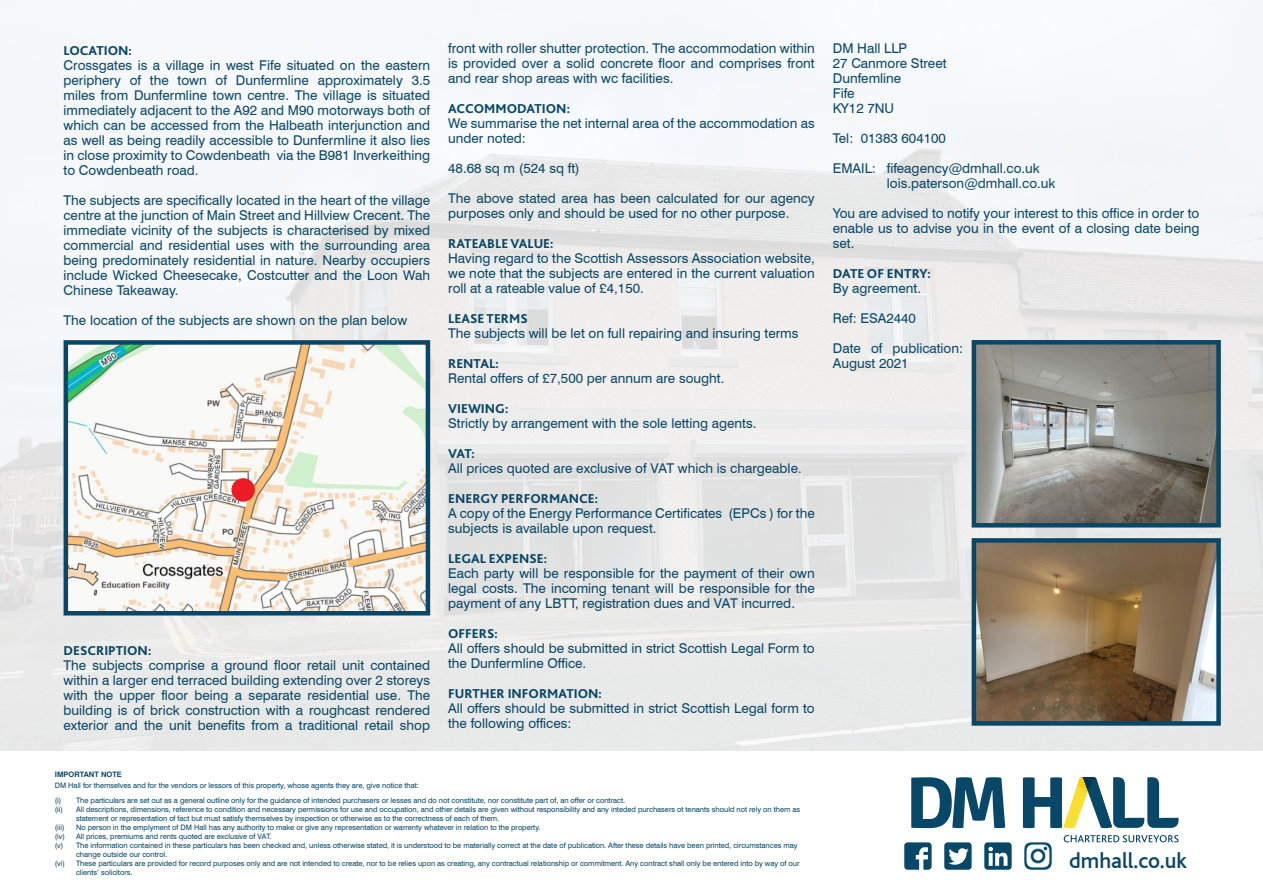
<style>
.page{position:relative;width:1263px;height:893px;background:#fff}
.page>*{position:absolute;margin:0;border:0;box-sizing:border-box;transform-origin:0 0}
.t1{font:500 22.5px "Bliss";color:#084767}
._5_body_text{font:13.5px/15px "Swiss 721 BT";color:#084767;text-align:justify}
._6_heads{font:800 13.5px "Bliss 2";color:#084767}
.t2{font:7.5px/9px "Swiss 721 BT";letter-spacing:-.005em;color:#084767}
.t3{font:700 7.5px "Swiss 721 BT";letter-spacing:-.005em;color:#084767}
</style>
<div class="page">
<img style="left:0;top:28px;width:1263px;height:722px">
<svg style="left:904px;top:842px;width:27px;height:28px"></svg>
<div style="left:944px;top:842px;width:28px;height:28px;background:#084767;border-radius:3px"></div>
<svg style="left:948px;top:848px;width:20px;height:17px"></svg>
<div style="left:984px;top:842px;width:28px;height:28px;background:#084767;border-radius:3px"></div>
<svg style="left:988px;top:847px;width:19px;height:19px"></svg>
<img style="left:1024px;top:842px;width:28px;height:28px">
<svg style="left:911px;top:777px;width:94px;height:51px"></svg>
<svg style="left:1064px;top:835px;width:114px;height:7px"></svg>
<svg style="left:1023px;top:777px;width:155px;height:51px"></svg>
<img style="left:69px;top:345px;width:356px;height:265px">
<div style="left:64px;top:340px;width:366px;height:275px;border:4px solid #084767"></div>
<img style="left:977px;top:543px;width:239px;height:178px">
<div style="left:972px;top:538px;width:249px;height:188px;border:4px solid #084767"></div>
<img style="left:977px;top:345px;width:239px;height:178px">
<div style="left:972px;top:340px;width:249px;height:188px;border:4px solid #084767"></div>
<p class="_6_heads" style="left:64px;top:42px;width:70px">LOCATION:</p>
<p class="_5_body_text" style="left:64px;top:57px;width:368px">Crossgates is a village in west Fife situated on the eastern periphery of the town of Dunfermline approximately 3.5 miles from Dunfermline town centre. The village is situated immediately adjacent to the A92 and M90 motorways both of which can be accessed from the Halbeath interjunction and as well as being readily accessible to Dunfermline it also lies in close proximity to Cowdenbeath via the B981 Inverkeithing to Cowdenbeath road.</p>
<p class="_5_body_text" style="left:64px;top:192px;width:368px">The subjects are specifically located in the heart of the village centre at the junction of Main Street and Hillview Crecent. The immediate vicinity of the subjects is characterised by mixed commercial and residential uses with the surrounding area being predominately residential in nature. Nearby occupiers include Wicked Cheesecake, Costcutter and the Loon Wah Chinese Takeaway.</p>
<p class="_5_body_text" style="left:64px;top:312px;width:345px">The location of the subjects are shown on the plan below</p>
<p class="_6_heads" style="left:64px;top:642px;width:89px">DESCRIPTION:</p>
<p class="_5_body_text" style="left:64px;top:657px;width:368px">The subjects comprise a ground floor retail unit contained within a larger end terraced building extending over 2 storeys with the upper floor being a separate residential use. The building is of brick construction with a roughcast rendered exterior and the unit benefits from a traditional retail shop</p>
<p class="_5_body_text" style="left:448px;top:40px;width:368px">front with roller shutter protection. The accommodation within is provided over a solid concrete floor and comprises front and rear shop areas with wc facilities.</p>
<p class="_6_heads" style="left:448px;top:100px;width:123px">ACCOMMODATION:</p>
<p class="_5_body_text" style="left:448px;top:115px;width:368px">We summarise the net internal area of the accommodation as under noted:</p>
<p class="_5_body_text" style="left:448px;top:160px;width:133px">48.68 sq m (524 sq ft)</p>
<p class="_5_body_text" style="left:448px;top:190px;width:368px">The above stated area has been calculated for our agency purposes only and should be used for no other purpose.</p>
<p class="_6_heads" style="left:448px;top:235px;width:107px">RATEABLE VALUE:</p>
<p class="_5_body_text" style="left:448px;top:250px;width:368px">Having regard to the Scottish Assessors Association website, we note that the subjects are entered in the current valuation roll at a rateable value of £4,150.</p>
<p class="_6_heads" style="left:448px;top:310px;width:81px">LEASE TERMS</p>
<p class="_5_body_text" style="left:448px;top:325px;width:352px">The subjects will be let on full repairing and insuring terms</p>
<p class="_6_heads" style="left:448px;top:355px;width:52px">RENTAL:</p>
<p class="_5_body_text" style="left:448px;top:370px;width:278px">Rental offers of £7,500 per annum are sought.</p>
<p class="_6_heads" style="left:448px;top:400px;width:62px">VIEWING:</p>
<p class="_5_body_text" style="left:448px;top:415px;width:310px">Strictly by arrangement with the sole letting agents.</p>
<p class="_6_heads" style="left:448px;top:445px;width:28px">VAT:</p>
<p class="_5_body_text" style="left:448px;top:460px;width:355px">All prices quoted are exclusive of VAT which is chargeable.</p>
<p class="_6_heads" style="left:448px;top:490px;width:151px">ENERGY PERFORMANCE:</p>
<p class="_5_body_text" style="left:448px;top:505px;width:368px">A copy of the Energy Performance Certificates (EPCs ) for the subjects is available upon request.</p>
<p class="_6_heads" style="left:448px;top:550px;width:100px">LEGAL EXPENSE:</p>
<p class="_5_body_text" style="left:448px;top:565px;width:368px">Each party will be responsible for the payment of their own legal costs. The incoming tenant will be responsible for the payment of any LBTT, registration dues and VAT incurred.</p>
<p class="_6_heads" style="left:448px;top:625px;width:51px">OFFERS:</p>
<p class="_5_body_text" style="left:448px;top:640px;width:368px">All offers should be submitted in strict Scottish Legal Form to the Dunfermline Office.</p>
<p class="_6_heads" style="left:448px;top:685px;width:155px">FURTHER INFORMATION:</p>
<p class="_5_body_text" style="left:448px;top:700px;width:368px">All offers should be submitted in strict Scottish Legal form to the following offices:</p>
<p class="_5_body_text" style="left:833px;top:40px;width:76px">DM Hall LLP</p>
<p class="_5_body_text" style="left:833px;top:55px;width:115px">27 Canmore Street</p>
<p class="_5_body_text" style="left:833px;top:70px;width:70px">Dunfemline</p>
<p class="_5_body_text" style="left:833px;top:85px;width:23px">Fife</p>
<p class="_5_body_text" style="left:833px;top:100px;width:63px">KY12 7NU</p>
<p class="_5_body_text" style="left:833px;top:130px;width:115px">Tel: 01383 604100</p>
<p class="_5_body_text" style="left:833px;top:160px;width:209px">EMAIL: fifeagency@dmhall.co.uk</p>
<p class="_5_body_text" style="left:887px;top:175px;width:170px">lois.paterson@dmhall.co.uk</p>
<p class="_5_body_text" style="left:833px;top:205px;width:368px">You are advised to notify your interest to this office in order to enable us to advise you in the event of a closing date being set.</p>
<p class="_6_heads" style="left:833px;top:265px;width:99px">DATE OF ENTRY:</p>
<p class="_5_body_text" style="left:833px;top:280px;width:90px">By agreement.</p>
<p class="_5_body_text" style="left:833px;top:310px;width:85px">Ref: ESA2440</p>
<p class="_5_body_text" style="left:833px;top:340px;width:132px">Date of publication:<br>August 2021</p>
<p class="t3" style="left:55px;top:770px;width:68px">IMPORTANT NOTE</p>
<p class="t2" style="left:55px;top:781px;width:366px">DM Hall for themselves and for the vendors or lessors of this property, whose agents they are, give notice that:</p>
<p class="t2" style="left:55px;top:796px;width:572px">(i) The particulars are set out as a general outline only for the guidance of intended purchasers or lesses and do not constitute, nor constitute part of, an offer or contract.</p>
<p class="t2" style="left:55px;top:805px;width:10px">(ii)</p>
<p class="t2" style="left:76px;top:805px;width:726px">All descriptions, dimensions, reference to condition and necessary permissions for use and occupation, and other details are given without responsibility and any inteded purchasers ot tenants should not rely on them as statement or representation of fact but must satisfy themselves by inspection or otherwise as to the correctness of each of them.</p>
<p class="t2" style="left:55px;top:823px;width:11px">(iii)</p>
<p class="t2" style="left:76px;top:823px;width:466px">No person in the emplyment of DM Hall has any authority to make or give any representation or warrenty whatever in relation to the property.</p>
<p class="t2" style="left:55px;top:832px;width:218px">(iv) All prices, premiums and rents quoted are exclusive of VAT.</p>
<p class="t2" style="left:76px;top:841px;width:723px;text-indent:-21px">(v) The information contained in these particulars has been checked and, unless otherwise stated, it is understood to be materially correct at the date of publication. After these details have been printed, circumstances may change outside our control.</p>
<p class="t2" style="left:55px;top:859px;width:12px">(vi)</p>
<p class="t2" style="left:76px;top:859px;width:725px">These particulars are provided for record purposes only and are not intended to create, nor to be relies upon as creating, any contractual relationship or commitment. Any contract shall only be entered into by way of our clients’ solicitors.</p>
<p class="t1" style="left:1069px;top:849px;width:119px">dmhall.co.uk</p>
</div>
